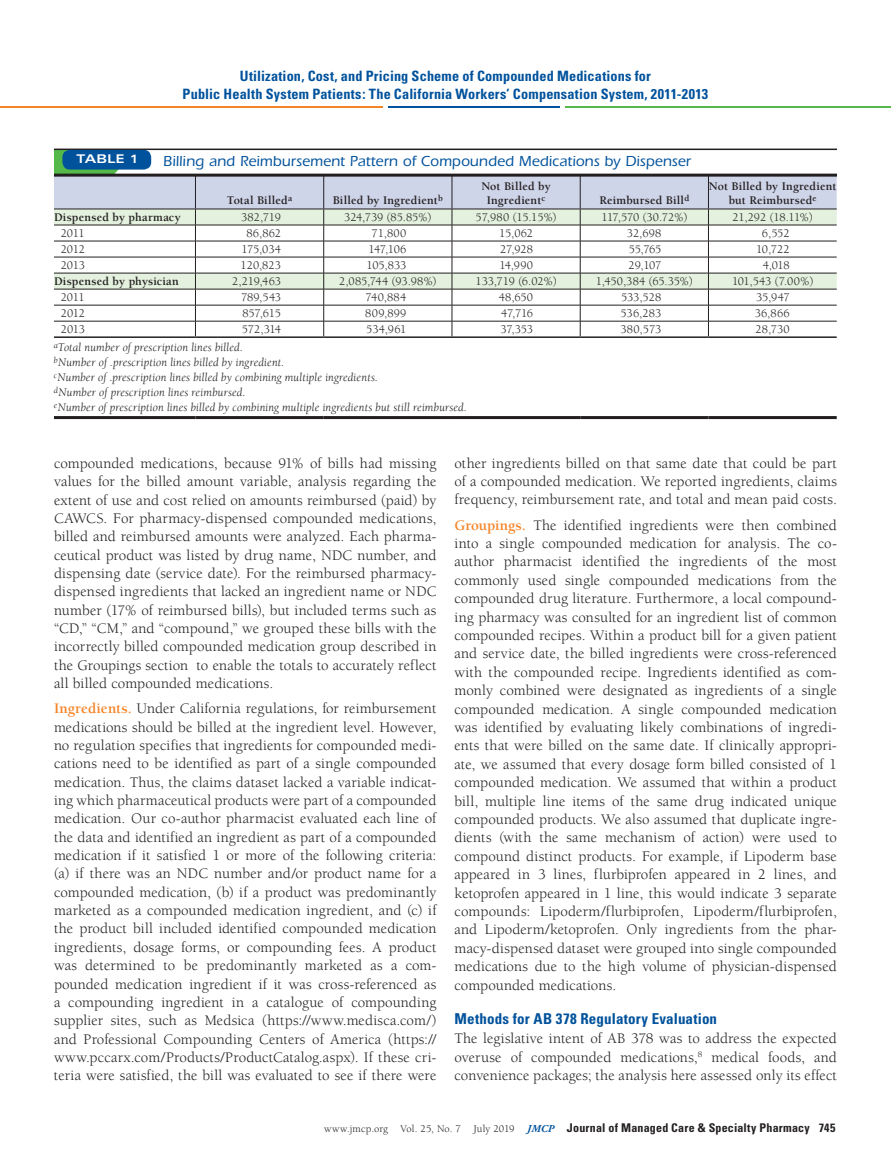
<style>
.page{position:relative;width:891px;height:1175px;background:#fff}
.page>*{position:absolute;margin:0;border:0;box-sizing:border-box;transform-origin:0 0}
.t1{font:15px/18.3px "Berkeley Pro";letter-spacing:.005em;color:#231f20;text-align:justify}
.t2{font:500 15px "ITC Eras Std";letter-spacing:.005em;color:#00529c}
.t3{font:700 condensed 15px "Univers";letter-spacing:.01em;color:#00529c}
.t4{font:700 condensed 14.25px/18px "Univers";letter-spacing:.015em;color:#00529c;text-align:center}
.t5{font:12px "Berkeley Pro";letter-spacing:-.005em;color:#231f20}
.t6{font:italic 12px/15px "Berkeley Pro";letter-spacing:.005em;color:#231f20}
.t7{font:700 12px/13.5px "Berkeley Pro";letter-spacing:.01em;color:#231f20;text-align:center}
.t8{font:700 condensed 12px "Univers";letter-spacing:.015em;color:#231f20}
.t9{font:700 expanded 12px "Univers";letter-spacing:.025em;color:#fff}
.s1{font-weight:700;color:#f58427}
.s2{font-family:"Berkeley Pro";font-weight:400;font-stretch:normal;font-size:10.5px}
.s3{font-family:"Adobe Garamond Pro";font-style:italic;font-stretch:normal;font-size:10.5px;color:#00529c}
</style>
<div class="page">
<hr style="left:0;top:107px;width:383px;height:1px;background:#f58427">
<hr style="left:388px;top:107px;width:172px;height:1px;background:#00529c">
<hr style="left:565px;top:107px;width:326px;height:1px;background:#54b948">
<hr style="left:54px;top:336px;width:141px;height:2px;background:#231f20">
<hr style="left:195px;top:336px;width:129px;height:2px;background:#231f20">
<hr style="left:324px;top:336px;width:128px;height:2px;background:#231f20">
<hr style="left:452px;top:336px;width:128px;height:2px;background:#231f20">
<hr style="left:580px;top:336px;width:128px;height:2px;background:#231f20">
<hr style="left:708px;top:336px;width:129px;height:2px;background:#231f20">
<hr style="left:54px;top:416px;width:141px;height:3px;background:#231f20">
<hr style="left:195px;top:416px;width:129px;height:3px;background:#231f20">
<hr style="left:324px;top:416px;width:128px;height:3px;background:#231f20">
<hr style="left:452px;top:416px;width:128px;height:3px;background:#231f20">
<hr style="left:580px;top:416px;width:128px;height:3px;background:#231f20">
<hr style="left:708px;top:416px;width:129px;height:3px;background:#231f20">
<svg style="left:54px;top:150px;width:783px;height:186px"></svg>
<hr style="left:54px;top:148px;width:783px;height:2px;background:#231f20">
<hr style="left:54px;top:174px;width:783px;height:3px;background:#231f20">
<div style="left:62px;top:150px;width:89px;height:20px;background:#00529c;border-radius:8px"></div>
<p class="t4" style="left:183px;top:67px;width:527px">Utilization, Cost, and Pricing Scheme of Compounded Medications for<br>Public Health System Patients: The California Workers’ Compensation System, 2011-2013</p>
<p class="t9" style="left:76px;top:152px;width:64px">TABLE 1</p>
<p class="t2" style="left:163px;top:153px;width:529px">Billing and Reimbursement Pattern of Compounded Medications by Dispenser</p>
<p class="t7" style="left:227px;top:193px;width:67px">Total Billed<sup>a</sup></p>
<p class="t7" style="left:333px;top:193px;width:111px">Billed by Ingredient<sup>b</sup></p>
<p class="t7" style="left:481px;top:180px;width:71px">Not Billed by<br>Ingredient<sup>c</sup></p>
<p class="t7" style="left:599px;top:193px;width:91px">Reimbursed Bill<sup>d</sup></p>
<p class="t7" style="left:709px;top:180px;width:129px">Not Billed by Ingredient but Reimbursed<sup>e</sup></p>
<p class="t7" style="left:54px;top:211px;width:128px">Dispensed by pharmacy</p>
<p class="t5" style="left:241px;top:211px;width:42px">382,719</p>
<p class="t5" style="left:344px;top:211px;width:89px">324,739 (85.85%)</p>
<p class="t5" style="left:476px;top:211px;width:83px">57,980 (15.15%)</p>
<p class="t5" style="left:601px;top:211px;width:88px">117,570 (30.72%)</p>
<p class="t5" style="left:733px;top:211px;width:82px">21,292 (18.11%)</p>
<p class="t5" style="left:61px;top:227px;width:25px">2011</p>
<p class="t5" style="left:246px;top:227px;width:36px">86,862</p>
<p class="t5" style="left:372px;top:227px;width:36px">71,800</p>
<p class="t5" style="left:499px;top:227px;width:36px">15,062</p>
<p class="t5" style="left:627px;top:227px;width:36px">32,698</p>
<p class="t5" style="left:762px;top:227px;width:29px">6,552</p>
<p class="t5" style="left:61px;top:243px;width:26px">2012</p>
<p class="t5" style="left:242px;top:243px;width:41px">175,034</p>
<p class="t5" style="left:368px;top:243px;width:40px">147,106</p>
<p class="t5" style="left:500px;top:243px;width:34px">27,928</p>
<p class="t5" style="left:629px;top:243px;width:34px">55,765</p>
<p class="t5" style="left:756px;top:243px;width:35px">10,722</p>
<p class="t5" style="left:61px;top:259px;width:26px">2013</p>
<p class="t5" style="left:241px;top:259px;width:42px">120,823</p>
<p class="t5" style="left:367px;top:259px;width:41px">105,833</p>
<p class="t5" style="left:499px;top:259px;width:35px">14,990</p>
<p class="t5" style="left:629px;top:259px;width:34px">29,107</p>
<p class="t5" style="left:763px;top:259px;width:28px">4,018</p>
<p class="t7" style="left:54px;top:275px;width:126px">Dispensed by physician</p>
<p class="t5" style="left:232px;top:275px;width:50px">2,219,463</p>
<p class="t5" style="left:339px;top:275px;width:99px">2,085,744 (93.98%)</p>
<p class="t5" style="left:476px;top:275px;width:83px">133,719 (6.02%)</p>
<p class="t5" style="left:596px;top:275px;width:99px">1,450,384 (65.35%)</p>
<p class="t5" style="left:732px;top:275px;width:83px">101,543 (7.00%)</p>
<p class="t5" style="left:61px;top:291px;width:25px">2011</p>
<p class="t5" style="left:241px;top:291px;width:42px">789,543</p>
<p class="t5" style="left:365px;top:291px;width:42px">740,884</p>
<p class="t5" style="left:499px;top:291px;width:36px">48,650</p>
<p class="t5" style="left:621px;top:291px;width:42px">533,528</p>
<p class="t5" style="left:756px;top:291px;width:35px">35,947</p>
<p class="t5" style="left:61px;top:307px;width:26px">2012</p>
<p class="t5" style="left:242px;top:307px;width:40px">857,615</p>
<p class="t5" style="left:365px;top:307px;width:43px">809,899</p>
<p class="t5" style="left:501px;top:307px;width:33px">47,716</p>
<p class="t5" style="left:621px;top:307px;width:42px">536,283</p>
<p class="t5" style="left:755px;top:307px;width:36px">36,866</p>
<p class="t5" style="left:61px;top:323px;width:26px">2013</p>
<p class="t5" style="left:242px;top:323px;width:41px">572,314</p>
<p class="t5" style="left:366px;top:323px;width:42px">534,961</p>
<p class="t5" style="left:500px;top:323px;width:34px">37,353</p>
<p class="t5" style="left:621px;top:323px;width:42px">380,573</p>
<p class="t5" style="left:755px;top:323px;width:36px">28,730</p>
<p class="t6" style="left:54px;top:340px;width:414px"><sup>a</sup>Total number of prescription lines billed.<br><sup>b</sup>Number of .prescription lines billed by ingredient.<br><sup>c</sup>Number of .prescription lines billed by combining multiple ingredients.<br><sup>d</sup>Number of prescription lines reimbursed.<br><sup>e</sup>Number of prescription lines billed by combining multiple ingredients but still reimbursed.</p>
<p class="t1" style="left:54px;top:454px;width:384px">compounded medications, because 91% of bills had missing values for the billed amount variable, analysis regarding the extent of use and cost relied on amounts reimbursed (paid) by CAWCS. For pharmacy-dispensed compounded medications, billed and reimbursed amounts were analyzed. Each pharma&shy;ceutical product was listed by drug name, NDC number, and dispensing date (service date). For the reimbursed pharmacy&shy;dispensed ingredients that lacked an ingredient name or NDC number (17% of reimbursed bills), but included terms such as “CD,” “CM,” and “compound,” we grouped these bills with the incorrectly billed compounded medication group described in the Groupings section to enable the totals to accurately reflect all billed compounded medications.</p>
<p class="t1" style="left:54px;top:699px;width:384px"><span class="s1">Ingredients.</span> Under California regulations, for reimbursement medications should be billed at the ingredient level. However, no regulation specifies that ingredients for compounded medi&shy;cations need to be identified as part of a single compounded medication. Thus, the claims dataset lacked a variable indicat&shy;ing which pharmaceutical products were part of a compounded medication. Our co-author pharmacist evaluated each line of the data and identified an ingredient as part of a compounded medication if it satisfied 1 or more of the following criteria: (a) if there was an NDC number and/or product name for a compounded medication, (b) if a product was predominantly marketed as a compounded medication ingredient, and (c) if the product bill included identified compounded medication ingredients, dosage forms, or compounding fees. A product was determined to be predominantly marketed as a com&shy;pounded medication ingredient if it was cross-referenced as a compounding ingredient in a catalogue of compounding supplier sites, such as Medsica (https://www.medisca.com/) and Professional Compounding Centers of America (https:// www.pccarx.com/Products/ProductCatalog.aspx). If these cri&shy;teria were satisfied, the bill was evaluated to see if there were</p>
<p class="t1" style="left:454px;top:454px;width:384px">other ingredients billed on that same date that could be part of a compounded medication. We reported ingredients, claims frequency, reimbursement rate, and total and mean paid costs.</p>
<p class="t1" style="left:454px;top:516px;width:384px"><span class="s1">Groupings.</span> The identified ingredients were then combined into a single compounded medication for analysis. The co&shy;author pharmacist identified the ingredients of the most commonly used single compounded medications from the compounded drug literature. Furthermore, a local compound&shy;ing pharmacy was consulted for an ingredient list of common compounded recipes. Within a product bill for a given patient and service date, the billed ingredients were cross-referenced with the compounded recipe. Ingredients identified as com&shy;monly combined were designated as ingredients of a single compounded medication. A single compounded medication was identified by evaluating likely combinations of ingredi&shy;ents that were billed on the same date. If clinically appropri&shy;ate, we assumed that every dosage form billed consisted of 1 compounded medication. We assumed that within a product bill, multiple line items of the same drug indicated unique compounded products. We also assumed that duplicate ingre&shy;dients (with the same mechanism of action) were used to compound distinct products. For example, if Lipoderm base appeared in 3 lines, flurbiprofen appeared in 2 lines, and ketoprofen appeared in 1 line, this would indicate 3 separate compounds: Lipoderm/flurbiprofen, Lipoderm/flurbiprofen, and Lipoderm/ketoprofen. Only ingredients from the phar&shy;macy-dispensed dataset were grouped into single compounded medications due to the high volume of physician-dispensed compounded medications.</p>
<p class="t3" style="left:454px;top:1009px;width:264px">Methods for AB 378 Regulatory Evaluation</p>
<p class="t1" style="left:454px;top:1029px;width:384px">The legislative intent of AB 378 was to address the expected overuse of compounded medications,<sup>8</sup> medical foods, and convenience packages; the analysis here assessed only its effect</p>
<p class="t8" style="left:324px;top:1120px;width:513px"><span class="s2">www.jmcp.org Vol. 25, No. 7 July 2019</span> <span class="s3">JMCP</span> Journal of Managed Care &amp; Specialty Pharmacy 745</p>
</div>
